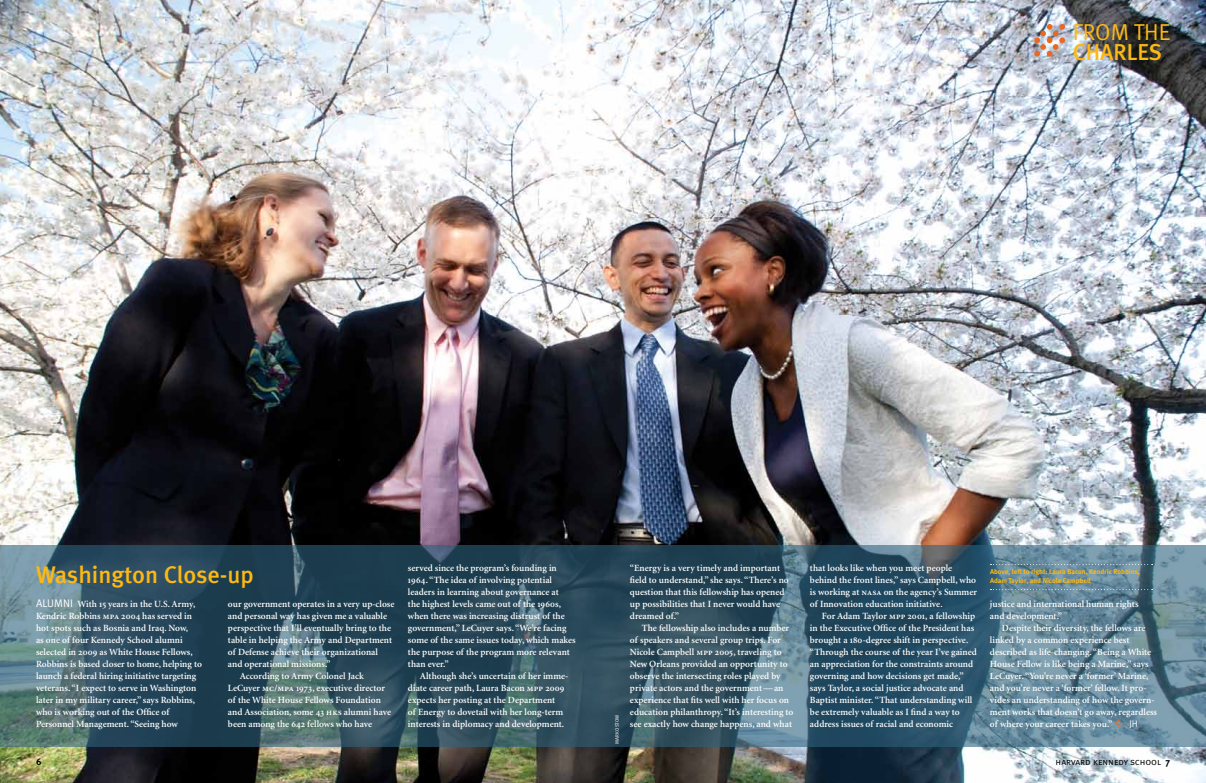
<style>
.page{position:relative;width:1206px;height:783px;background:#fff}
.page>*{position:absolute;margin:0;border:0;box-sizing:border-box;transform-origin:0 0}
.t1{font:500 24px "Meta";color:#fdb913}
.t2{font:23px "Meta Normal";color:#fdb913}
.t3{font:500 23px "Meta";color:#fdb913}
.t4{font:600 9.5px/12px "Minion";color:#fff}
.t5{font:9.5px "Meta Normal Caps";color:#000}
.t6{font:9.5px "Meta Bold Caps";color:#000}
.t7{font:700 7px/9px "Meta";color:#fdb913}
.t8{font:5px "Meta Normal";letter-spacing:-.005em;color:#fff}
.s1{font-family:"Meta Normal";font-weight:400;font-size:11px}
.s2{font-family:"Minion Semibold SC";font-weight:400}
.s3{font-family:"Meta Medium Expert";font-weight:400;font-size:12px;color:#ea6820}
.s4{font-family:"Meta Normal";font-weight:400}
.s5{font-family:"Meta Bold Caps"}
</style>
<div class="page">
<img style="left:0;top:0;width:1206px;height:783px">
<svg style="left:0;top:545px;width:1206px;height:202px;background:#3b5d6d"></svg>
<svg style="left:1034px;top:24px;width:31px;height:33px"></svg>
<svg style="left:990px;top:564px;width:163px;height:1px"></svg>
<svg style="left:990px;top:589px;width:163px;height:1px"></svg>
<h2 class="t2" style="left:1073px;top:19px;width:99px">FROM THE</h2>
<h2 class="t3" style="left:1073px;top:39px;width:14px">charle</h2>
<h2 class="t3" style="left:1149px;top:39px;width:15px">s</h2>
<h1 class="t1" style="left:36px;top:561px;width:219px">Washington Close-up</h1>
<p class="t4" style="left:36px;top:598px;width:167px"><span class="s1">ALUMNI</span> With <span class="s2">15</span> years in the U.S. Army, Kendric Robbins <span class="s2">mpa 2004</span> has served in hot spots such as Bosnia and Iraq. Now,<br>as one of four Kennedy School alumni selected in <span class="s2">2009</span> as White House Fellows, Robbins is based closer to home, helping to launch a federal hiring initiative targeting veterans. “I expect to serve in Washington later in my military career,” says Robbins, who is working out of the Office of Personnel Management. “Seeing how</p>
<p class="t4" style="left:228px;top:598px;width:168px">our government operates in a very up-close</p>
<p class="t4" style="left:228px;top:610px;width:161px">and personal way has given me a valuable</p>
<p class="t4" style="left:228px;top:622px;width:165px">perspective that I’ll eventually bring to the</p>
<p class="t4" style="left:228px;top:634px;width:166px">table in helping the Army and Department</p>
<p class="t4" style="left:228px;top:646px;width:152px">of Defense achieve their organizational</p>
<p class="t4" style="left:228px;top:658px;width:104px">and operational missions.”</p>
<p class="t4" style="left:240px;top:670px;width:125px">According to Army Colonel Jack</p>
<p class="t4" style="left:228px;top:682px;width:159px">LeCuyer <span class="s2">mc/mpa 1973</span>, executive director</p>
<p class="t4" style="left:228px;top:694px;width:155px">of the White House Fellows Foundation</p>
<p class="t4" style="left:228px;top:706px;width:165px">and Association, some <span class="s2">43 hks</span> alumni have</p>
<p class="t4" style="left:228px;top:718px;width:146px">been among the <span class="s2">642</span> fellows who have</p>
<p class="t4" style="left:408px;top:562px;width:169px">served since the program’s founding in <span class="s2">1964</span>. “The idea of involving potential leaders in learning about governance at<br>the highest levels came out of the <span class="s2">1960</span>s, when there was increasing distrust of the government,” LeCuyer says. “We’re facing some of the same issues today, which makes the purpose of the program more relevant than ever.”</p>
<p class="t4" style="left:408px;top:670px;width:162px;text-indent:12px">Although she’s uncertain of her imme&shy;diate career path, Laura Bacon <span class="s2">mpp 2009 </span>expects her posting at the Department<br>of Energy to dovetail with her long-term interests in diplomacy and development.</p>
<p class="t8" style="left:614px;top:744px;width:31px;rotate:-90deg">MARK OSTOW</p>
<p class="t4" style="left:630px;top:562px;width:160px">“Energy is a very timely and important field to understand,” she says. “There’s no question that this fellowship has opened up possibilities that I never would have dreamed of.”</p>
<p class="t4" style="left:630px;top:622px;width:165px;text-indent:12px">The fellowship also includes a number of speakers and several group trips. For Nicole Campbell <span class="s2">mpp 2005</span>, traveling to New Orleans provided an opportunity to observe the intersecting roles played by private actors and the government—an experience that fits well with her focus on education philanthropy. “It’s interesting to see exactly how change happens, and what</p>
<p class="t4" style="left:810px;top:562px;width:168px">that looks like when you meet people behind the front lines,” says Campbell, who is working at <span class="s2">nasa</span> on the agency’s Summer of Innovation education initiative.</p>
<p class="t4" style="left:810px;top:610px;width:168px;text-indent:12px">For Adam Taylor <span class="s2">mpp 2001</span>, a fellowship in the Executive Office of the President has brought a <span class="s2">180</span>-degree shift in perspective. “Through the course of the year I’ve gained an appreciation for the constraints around governing and how decisions get made,” says Taylor, a social justice advocate and Baptist minister. “That understanding will be extremely valuable as I find a way to address issues of racial and economic</p>
<p class="t7" style="left:990px;top:567px;width:151px">Above, left to right: Laura Bacon, Kendric Robbins,<br>Adam Taylor, and Nicole Campbell</p>
<p class="t4" style="left:990px;top:598px;width:150px">justice and international human rights and development.”</p>
<p class="t4" style="left:990px;top:622px;width:169px;text-indent:12px">Despite their diversity, the fellows are linked by a common experience best described as life-changing. “Being a White House Fellow is like being a Marine,” says LeCuyer. “You’re never a ‘former’ Marine, and you’re never a ‘former’ fellow. It pro&shy;vides an understanding of how the govern&shy;ment works that doesn’t go away, regardless of where your career takes you.” <span class="s3">s</span> <span class="s4">JH</span></p>
<p class="t6" style="left:36px;top:756px;width:7px">6</p>
<p class="t5" style="left:1056px;top:756px;width:116px">harvard kennedy school <span class="s5">7</span></p>
</div>
